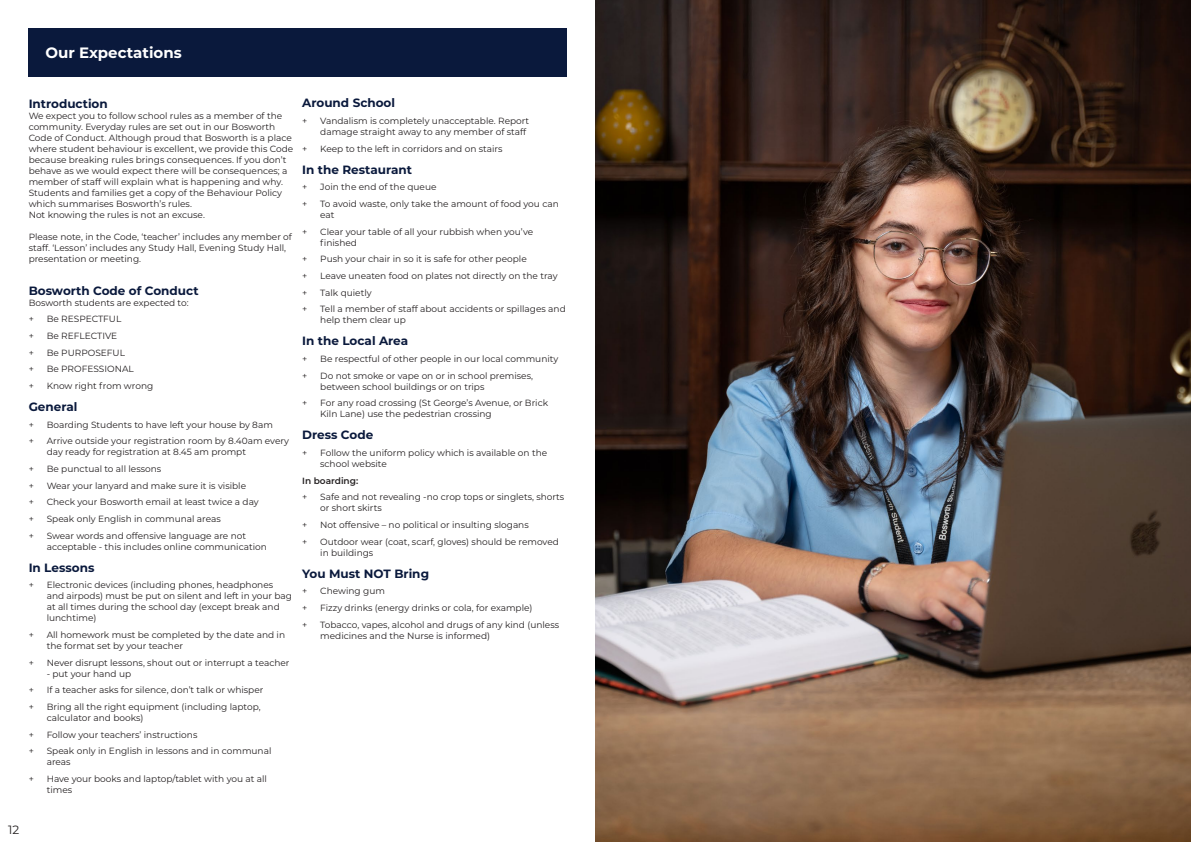
<style>
.page{position:relative;width:1191px;height:842px;background:#fff}
.page>*{position:absolute;margin:0;border:0;box-sizing:border-box;transform-origin:0 0}
.t1{font:700 15px "Montserrat";color:#fff}
.t2{font:700 12px "Montserrat";color:#0a193c}
.t3{font:12px "Montserrat";color:#231f20}
.t4{font:9px/11px "Montserrat";color:#231f20}
.t5{font:600 9px "Montserrat";color:#231f20}
</style>
<div class="page">
<div style="left:28px;top:28px;width:539px;height:49px;background:#0a193c"></div>
<img style="left:595px;top:0;width:596px;height:842px">
<p class="t1" style="left:45px;top:42px;width:138px">Our Expectations</p>
<p class="t2" style="left:29px;top:95px;width:81px">Introduction</p>
<p class="t4" style="left:29px;top:110px;width:266px">We expect you to follow school rules as a member of the community. Everyday rules are set out in our Bosworth Code of Conduct. Although proud that Bosworth is a place where student behaviour is excellent, we provide this Code because breaking rules brings consequences. If you don’t behave as we would expect there will be consequences; a member of staff will explain what is happening and why.<br>Students and families get a copy of the Behaviour Policy which summarises Bosworth’s rules.</p>
<p class="t4" style="left:29px;top:209px;width:178px">Not knowing the rules is not an excuse.</p>
<p class="t4" style="left:29px;top:231px;width:265px">Please note, in the Code, ‘teacher’ includes any member of staff. ‘Lesson’ includes any Study Hall, Evening Study Hall, presentation or meeting.</p>
<p class="t2" style="left:29px;top:282px;width:171px">Bosworth Code of Conduct</p>
<p class="t4" style="left:29px;top:297px;width:161px">Bosworth students are expected to:</p>
<p class="t4" style="left:29px;top:313px;width:7px">+</p>
<p class="t4" style="left:47px;top:313px;width:76px">Be RESPECTFUL</p>
<p class="t4" style="left:29px;top:330px;width:7px">+</p>
<p class="t4" style="left:47px;top:330px;width:72px">Be REFLECTIVE</p>
<p class="t4" style="left:29px;top:347px;width:7px">+</p>
<p class="t4" style="left:47px;top:347px;width:80px">Be PURPOSEFUL</p>
<p class="t4" style="left:29px;top:363px;width:7px">+</p>
<p class="t4" style="left:47px;top:363px;width:89px">Be PROFESSIONAL</p>
<p class="t4" style="left:29px;top:380px;width:7px">+</p>
<p class="t4" style="left:47px;top:380px;width:108px">Know right from wrong</p>
<p class="t2" style="left:29px;top:398px;width:50px">General</p>
<p class="t4" style="left:29px;top:419px;width:7px">+</p>
<p class="t4" style="left:47px;top:419px;width:228px">Boarding Students to have left your house by 8am</p>
<p class="t4" style="left:29px;top:435px;width:7px">+</p>
<p class="t4" style="left:47px;top:435px;width:244px">Arrive outside your registration room by 8.40am every day ready for registration at 8.45 am prompt</p>
<p class="t4" style="left:29px;top:463px;width:7px">+</p>
<p class="t4" style="left:47px;top:463px;width:116px">Be punctual to all lessons</p>
<p class="t4" style="left:29px;top:480px;width:7px">+</p>
<p class="t4" style="left:47px;top:480px;width:201px">Wear your lanyard and make sure it is visible</p>
<p class="t4" style="left:29px;top:496px;width:7px">+</p>
<p class="t4" style="left:47px;top:496px;width:214px">Check your Bosworth email at least twice a day</p>
<p class="t4" style="left:29px;top:513px;width:7px">+</p>
<p class="t4" style="left:47px;top:513px;width:176px">Speak only English in communal areas</p>
<p class="t4" style="left:29px;top:530px;width:7px">+</p>
<p class="t4" style="left:47px;top:530px;width:222px">Swear words and offensive language are not acceptable - this includes online communication</p>
<p class="t2" style="left:29px;top:559px;width:67px">In Lessons</p>
<p class="t4" style="left:29px;top:579px;width:7px">+</p>
<p class="t4" style="left:47px;top:579px;width:247px">Electronic devices (including phones, headphones and airpods) must be put on silent and left in your bag at all times during the school day (except break and lunchtime)</p>
<p class="t4" style="left:29px;top:629px;width:7px">+</p>
<p class="t4" style="left:47px;top:629px;width:240px">All homework must be completed by the date and in the format set by your teacher</p>
<p class="t4" style="left:29px;top:657px;width:7px">+</p>
<p class="t4" style="left:47px;top:657px;width:244px">Never disrupt lessons, shout out or interrupt a teacher</p>
<p class="t4" style="left:47px;top:668px;width:86px">- put your hand up</p>
<p class="t4" style="left:29px;top:684px;width:7px">+</p>
<p class="t4" style="left:47px;top:684px;width:218px">If a teacher asks for silence, don’t talk or whisper</p>
<p class="t4" style="left:29px;top:701px;width:7px">+</p>
<p class="t4" style="left:47px;top:701px;width:215px">Bring all the right equipment (including laptop, calculator and books)</p>
<p class="t4" style="left:29px;top:729px;width:7px">+</p>
<p class="t4" style="left:47px;top:729px;width:152px">Follow your teachers’ instructions</p>
<p class="t4" style="left:29px;top:745px;width:7px">+</p>
<p class="t4" style="left:47px;top:745px;width:226px">Speak only in English in lessons and in communal areas</p>
<p class="t4" style="left:29px;top:773px;width:7px">+</p>
<p class="t4" style="left:47px;top:773px;width:222px">Have your books and laptop/tablet with you at all times</p>
<p class="t2" style="left:302px;top:94px;width:94px">Around School</p>
<p class="t4" style="left:302px;top:115px;width:7px">+</p>
<p class="t4" style="left:320px;top:115px;width:210px">Vandalism is completely unacceptable. Report damage straight away to any member of staff</p>
<p class="t4" style="left:302px;top:143px;width:7px">+</p>
<p class="t4" style="left:320px;top:143px;width:184px">Keep to the left in corridors and on stairs</p>
<p class="t2" style="left:302px;top:161px;width:111px">In the Restaurant</p>
<p class="t4" style="left:302px;top:181px;width:7px">+</p>
<p class="t4" style="left:320px;top:181px;width:118px">Join the end of the queue</p>
<p class="t4" style="left:302px;top:198px;width:7px">+</p>
<p class="t4" style="left:320px;top:198px;width:240px">To avoid waste, only take the amount of food you can eat</p>
<p class="t4" style="left:302px;top:226px;width:7px">+</p>
<p class="t4" style="left:320px;top:226px;width:214px">Clear your table of all your rubbish when you’ve finished</p>
<p class="t4" style="left:302px;top:253px;width:7px">+</p>
<p class="t4" style="left:320px;top:253px;width:208px">Push your chair in so it is safe for other people</p>
<p class="t4" style="left:302px;top:270px;width:7px">+</p>
<p class="t4" style="left:320px;top:270px;width:239px">Leave uneaten food on plates not directly on the tray</p>
<p class="t4" style="left:302px;top:287px;width:7px">+</p>
<p class="t4" style="left:320px;top:287px;width:53px">Talk quietly</p>
<p class="t4" style="left:302px;top:303px;width:7px">+</p>
<p class="t4" style="left:320px;top:303px;width:247px">Tell a member of staff about accidents or spillages and help them clear up</p>
<p class="t2" style="left:302px;top:332px;width:107px">In the Local Area</p>
<p class="t4" style="left:302px;top:353px;width:7px">+</p>
<p class="t4" style="left:320px;top:353px;width:239px">Be respectful of other people in our local community</p>
<p class="t4" style="left:302px;top:370px;width:7px">+</p>
<p class="t4" style="left:320px;top:370px;width:214px">Do not smoke or vape on or in school premises, between school buildings or on trips</p>
<p class="t4" style="left:302px;top:397px;width:7px">+</p>
<p class="t4" style="left:320px;top:397px;width:229px">For any road crossing (St George’s Avenue, or Brick<br>Kiln Lane) use the pedestrian crossing</p>
<p class="t2" style="left:302px;top:426px;width:72px">Dress Code</p>
<p class="t4" style="left:302px;top:447px;width:7px">+</p>
<p class="t4" style="left:320px;top:447px;width:228px">Follow the uniform policy which is available on the school website</p>
<p class="t5" style="left:302px;top:474px;width:58px">In boarding:</p>
<p class="t4" style="left:302px;top:491px;width:7px">+</p>
<p class="t4" style="left:320px;top:491px;width:245px">Safe and not revealing -no crop tops or singlets, shorts or short skirts</p>
<p class="t4" style="left:302px;top:519px;width:7px">+</p>
<p class="t4" style="left:320px;top:519px;width:210px">Not offensive – no political or insulting slogans</p>
<p class="t4" style="left:302px;top:536px;width:7px">+</p>
<p class="t4" style="left:320px;top:536px;width:240px">Outdoor wear (coat, scarf, gloves) should be removed in buildings</p>
<p class="t2" style="left:302px;top:565px;width:128px">You Must NOT Bring</p>
<p class="t4" style="left:302px;top:585px;width:7px">+</p>
<p class="t4" style="left:320px;top:585px;width:66px">Chewing gum</p>
<p class="t4" style="left:302px;top:602px;width:7px">+</p>
<p class="t4" style="left:320px;top:602px;width:214px">Fizzy drinks (energy drinks or cola, for example)</p>
<p class="t4" style="left:302px;top:619px;width:7px">+</p>
<p class="t4" style="left:320px;top:619px;width:240px">Tobacco, vapes, alcohol and drugs of any kind (unless medicines and the Nurse is informed)</p>
<p class="t3" style="left:8px;top:821px;width:13px">12</p>
</div>
